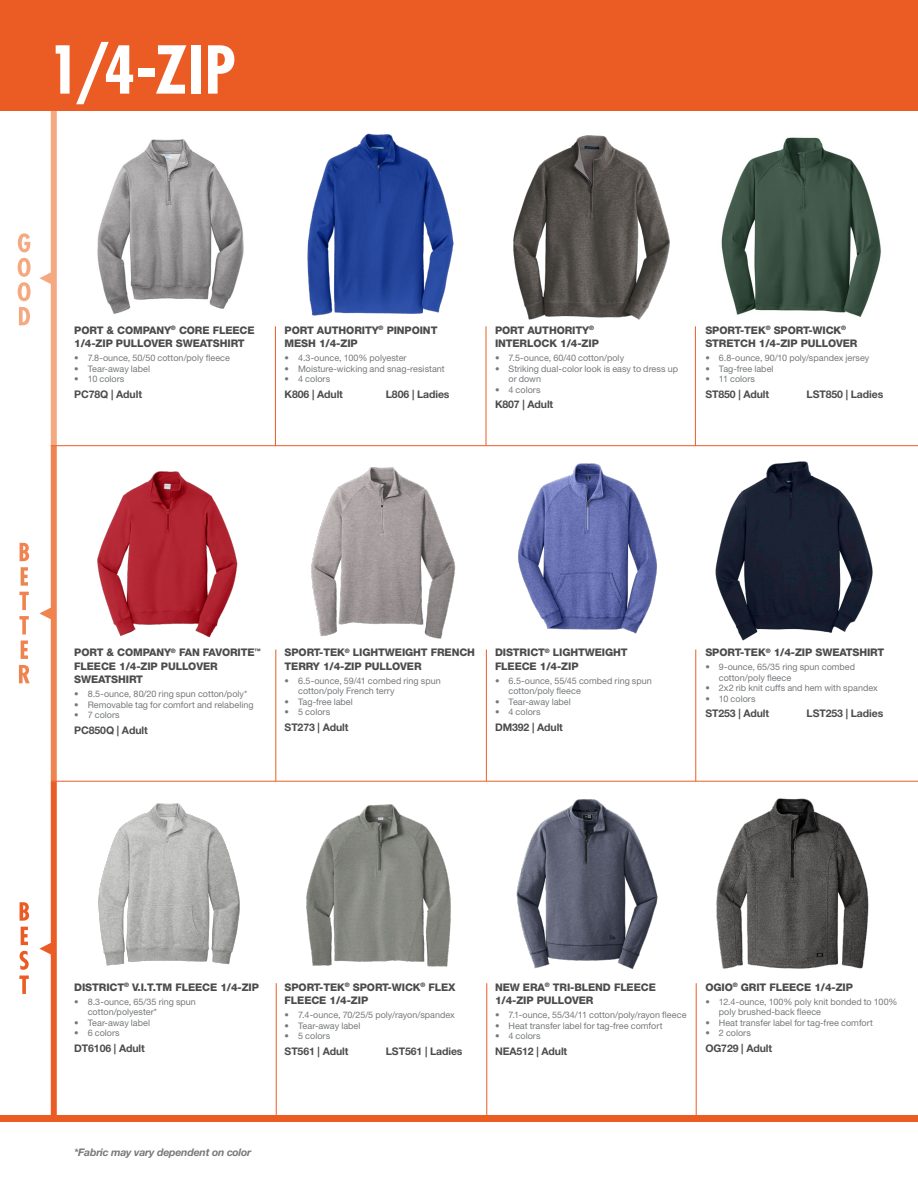
<style>
.page{position:relative;width:918px;height:1188px;background:#fff}
.page>*{position:absolute;margin:0;border:0;box-sizing:border-box;transform-origin:0 0}
.t1{font:700 condensed 64.05px "Futura Std";color:#fff}
.Product_Name{font:800 10.5px/13.5px "Helvetica Neue LT Std";letter-spacing:-.01em;color:#4b4c4d}
.Style_Size_Price_Col{font:700 10.5px "Helvetica Neue LT Std";letter-spacing:-.01em;color:#4b4c4d}
.Romance{font:italic 700 10.5px "Helvetica Neue LT Std";letter-spacing:-.02em;color:#76787b}
.t2{font:9px/10.5px "Helvetica Neue LT Std";letter-spacing:.005em;color:#76787b}
</style>
<div class="page">
<img style="left:721px;top:137px;width:160px;height:180px">
<img style="left:97px;top:139px;width:147px;height:175px">
<img style="left:513px;top:135px;width:157px;height:185px">
<img style="left:307px;top:133px;width:147px;height:183px">
<img style="left:97px;top:471px;width:141px;height:167px">
<img style="left:311px;top:467px;width:145px;height:172px">
<img style="left:514px;top:446px;width:146px;height:188px">
<img style="left:715px;top:461px;width:158px;height:180px">
<img style="left:98px;top:803px;width:142px;height:163px">
<img style="left:306px;top:804px;width:145px;height:163px">
<img style="left:516px;top:799px;width:142px;height:171px">
<img style="left:716px;top:798px;width:153px;height:171px">
<div style="left:0;top:0;width:918px;height:111px;background:#eb5c25"></div>
<div style="left:0;top:1116px;width:918px;height:6px;background:#eb5c25"></div>
<svg style="left:19px;top:976px;width:10px;height:18px"></svg>
<svg style="left:20px;top:951px;width:9px;height:19px"></svg>
<svg style="left:21px;top:927px;width:7px;height:18px"></svg>
<svg style="left:20px;top:902px;width:9px;height:19px"></svg>
<svg style="left:18px;top:258px;width:13px;height:67px"></svg>
<svg style="left:18px;top:233px;width:12px;height:19px"></svg>
<svg style="left:39px;top:111px;width:18px;height:1005px"></svg>
<svg style="left:19px;top:665px;width:11px;height:18px"></svg>
<svg style="left:21px;top:641px;width:7px;height:18px"></svg>
<svg style="left:19px;top:616px;width:10px;height:18px"></svg>
<svg style="left:19px;top:592px;width:10px;height:18px"></svg>
<svg style="left:21px;top:567px;width:7px;height:19px"></svg>
<svg style="left:20px;top:543px;width:9px;height:18px"></svg>
<hr style="left:51px;top:445px;width:867px;height:1px;background:#eb5c25">
<hr style="left:51px;top:781px;width:867px;height:1px;background:#eb5c25">
<hr style="left:276px;top:983px;width:1px;height:136px;background:#eb5c25">
<hr style="left:487px;top:983px;width:1px;height:136px;background:#eb5c25">
<hr style="left:696px;top:983px;width:1px;height:136px;background:#eb5c25">
<hr style="left:276px;top:649px;width:1px;height:132px;background:#eb5c25">
<hr style="left:486px;top:649px;width:1px;height:132px;background:#eb5c25">
<hr style="left:696px;top:649px;width:1px;height:132px;background:#eb5c25">
<hr style="left:275px;top:326px;width:1px;height:120px;background:#eb5c25">
<hr style="left:486px;top:326px;width:1px;height:120px;background:#eb5c25">
<hr style="left:695px;top:326px;width:1px;height:120px;background:#eb5c25">
<p class="t1" style="left:49px;top:30px;width:189px">1/4-ZIP</p>
<p class="Product_Name" style="left:74px;top:323px;width:182px">PORT &amp; COMPANY<sup>®</sup> CORE FLEECE<br>1/4-ZIP PULLOVER SWEATSHIRT</p>
<p class="t2" style="left:74px;top:353px;width:157px">• 7.8-ounce, 50/50 cotton/poly fleece</p>
<p class="t2" style="left:74px;top:363px;width:77px">• Tear-away label</p>
<p class="t2" style="left:74px;top:374px;width:52px">• 10 colors</p>
<p class="Style_Size_Price_Col" style="left:74px;top:388px;width:69px">PC78Q | Adult</p>
<p class="Product_Name" style="left:285px;top:323px;width:154px">PORT AUTHORITY<sup>®</sup> PINPOINT<br>MESH 1/4-ZIP</p>
<p class="t2" style="left:285px;top:353px;width:123px">• 4.3-ounce, 100% polyester</p>
<p class="t2" style="left:285px;top:363px;width:162px">• Moisture-wicking and snag-resistant</p>
<p class="t2" style="left:285px;top:374px;width:47px">• 4 colors</p>
<p class="Style_Size_Price_Col" style="left:285px;top:388px;width:60px">K806 | Adult</p>
<p class="Style_Size_Price_Col" style="left:386px;top:388px;width:65px">L806 | Ladies</p>
<p class="Product_Name" style="left:495px;top:323px;width:105px">PORT AUTHORITY<sup>®<br></sup>INTERLOCK 1/4-ZIP</p>
<p class="t2" style="left:495px;top:353px;width:131px">• 7.5-ounce, 60/40 cotton/poly</p>
<p class="t2" style="left:508px;top:363px;width:171px;text-indent:-14px">• Striking dual-color look is easy to dress up or down</p>
<p class="t2" style="left:495px;top:384px;width:47px">• 4 colors</p>
<p class="Style_Size_Price_Col" style="left:495px;top:398px;width:60px">K807 | Adult</p>
<p class="Product_Name" style="left:705px;top:323px;width:154px">SPORT-TEK<sup>®</sup> SPORT-WICK<sup>®<br></sup>STRETCH 1/4-ZIP PULLOVER</p>
<p class="t2" style="left:705px;top:353px;width:166px">• 6.8-ounce, 90/10 poly/spandex jersey</p>
<p class="t2" style="left:705px;top:363px;width:70px">• Tag-free label</p>
<p class="t2" style="left:705px;top:374px;width:51px">• 11 colors</p>
<p class="Style_Size_Price_Col" style="left:705px;top:388px;width:65px">ST850 | Adult</p>
<p class="Style_Size_Price_Col" style="left:807px;top:388px;width:78px">LST850 | Ladies</p>
<p class="Product_Name" style="left:74px;top:646px;width:188px">PORT &amp; COMPANY<sup>®</sup> FAN FAVORITE<sup>™<br></sup>FLEECE 1/4-ZIP PULLOVER<br>SWEATSHIRT</p>
<p class="t2" style="left:74px;top:689px;width:174px">• 8.5-ounce, 80/20 ring spun cotton/poly*</p>
<p class="t2" style="left:74px;top:699px;width:181px">• Removable tag for comfort and relabeling</p>
<p class="t2" style="left:74px;top:710px;width:47px">• 7 colors</p>
<p class="Style_Size_Price_Col" style="left:74px;top:724px;width:75px">PC850Q | Adult</p>
<p class="Product_Name" style="left:285px;top:646px;width:192px">SPORT-TEK<sup>®</sup> LIGHTWEIGHT FRENCH<br>TERRY 1/4-ZIP PULLOVER</p>
<p class="t2" style="left:298px;top:675px;width:144px;text-indent:-14px">• 6.5-ounce, 59/41 combed ring spun cotton/poly French terry</p>
<p class="t2" style="left:285px;top:696px;width:70px">• Tag-free label</p>
<p class="t2" style="left:285px;top:707px;width:47px">• 5 colors</p>
<p class="Style_Size_Price_Col" style="left:285px;top:721px;width:65px">ST273 | Adult</p>
<p class="Product_Name" style="left:495px;top:646px;width:134px">DISTRICT<sup>®</sup> LIGHTWEIGHT<br>FLEECE 1/4-ZIP</p>
<p class="t2" style="left:508px;top:675px;width:145px;text-indent:-14px">• 6.5-ounce, 55/45 combed ring spun cotton/poly fleece</p>
<p class="t2" style="left:495px;top:696px;width:77px">• Tear-away label</p>
<p class="t2" style="left:495px;top:707px;width:47px">• 4 colors</p>
<p class="Style_Size_Price_Col" style="left:495px;top:721px;width:69px">DM392 | Adult</p>
<p class="Product_Name" style="left:705px;top:646px;width:180px">SPORT-TEK<sup>®</sup> 1/4-ZIP SWEATSHIRT</p>
<p class="t2" style="left:719px;top:662px;width:138px;text-indent:-14px">• 9-ounce, 65/35 ring spun combed cotton/poly fleece</p>
<p class="t2" style="left:705px;top:683px;width:174px">• 2x2 rib knit cuffs and hem with spandex</p>
<p class="t2" style="left:705px;top:693px;width:52px">• 10 colors</p>
<p class="Style_Size_Price_Col" style="left:705px;top:707px;width:65px">ST253 | Adult</p>
<p class="Style_Size_Price_Col" style="left:807px;top:707px;width:78px">LST253 | Ladies</p>
<p class="Product_Name" style="left:74px;top:980px;width:186px">DISTRICT<sup>®</sup> V.I.T.TM FLEECE 1/4-ZIP</p>
<p class="t2" style="left:88px;top:996px;width:110px;text-indent:-14px">• 8.3-ounce, 65/35 ring spun cotton/polyester*</p>
<p class="t2" style="left:74px;top:1017px;width:77px">• Tear-away label</p>
<p class="t2" style="left:74px;top:1028px;width:47px">• 6 colors</p>
<p class="Style_Size_Price_Col" style="left:74px;top:1041px;width:72px">DT6106 | Adult</p>
<p class="Product_Name" style="left:285px;top:980px;width:173px">SPORT-TEK<sup>®</sup> SPORT-WICK<sup>®</sup> FLEX<br>FLEECE 1/4-ZIP</p>
<p class="t2" style="left:285px;top:1010px;width:172px">• 7.4-ounce, 70/25/5 poly/rayon/spandex</p>
<p class="t2" style="left:285px;top:1020px;width:77px">• Tear-away label</p>
<p class="t2" style="left:285px;top:1031px;width:47px">• 5 colors</p>
<p class="Style_Size_Price_Col" style="left:285px;top:1044px;width:65px">ST561 | Adult</p>
<p class="Style_Size_Price_Col" style="left:386px;top:1044px;width:78px">LST561 | Ladies</p>
<p class="Product_Name" style="left:495px;top:980px;width:162px">NEW ERA<sup>®</sup> TRI-BLEND FLEECE<br>1/4-ZIP PULLOVER</p>
<p class="t2" style="left:495px;top:1010px;width:193px">• 7.1-ounce, 55/34/11 cotton/poly/rayon fleece</p>
<p class="t2" style="left:495px;top:1020px;width:169px">• Heat transfer label for tag-free comfort</p>
<p class="t2" style="left:495px;top:1031px;width:47px">• 4 colors</p>
<p class="Style_Size_Price_Col" style="left:495px;top:1044px;width:74px">NEA512 | Adult</p>
<p class="Product_Name" style="left:705px;top:980px;width:149px">OGIO<sup>®</sup> GRIT FLEECE 1/4-ZIP</p>
<p class="t2" style="left:719px;top:996px;width:180px;text-indent:-14px">• 12.4-ounce, 100% poly knit bonded to 100% poly brushed-back fleece</p>
<p class="t2" style="left:705px;top:1017px;width:169px">• Heat transfer label for tag-free comfort</p>
<p class="t2" style="left:705px;top:1028px;width:47px">• 2 colors</p>
<p class="Style_Size_Price_Col" style="left:705px;top:1041px;width:68px">OG729 | Adult</p>
<p class="Romance" style="left:74px;top:1146px;width:179px">*Fabric may vary dependent on color</p>
</div>
